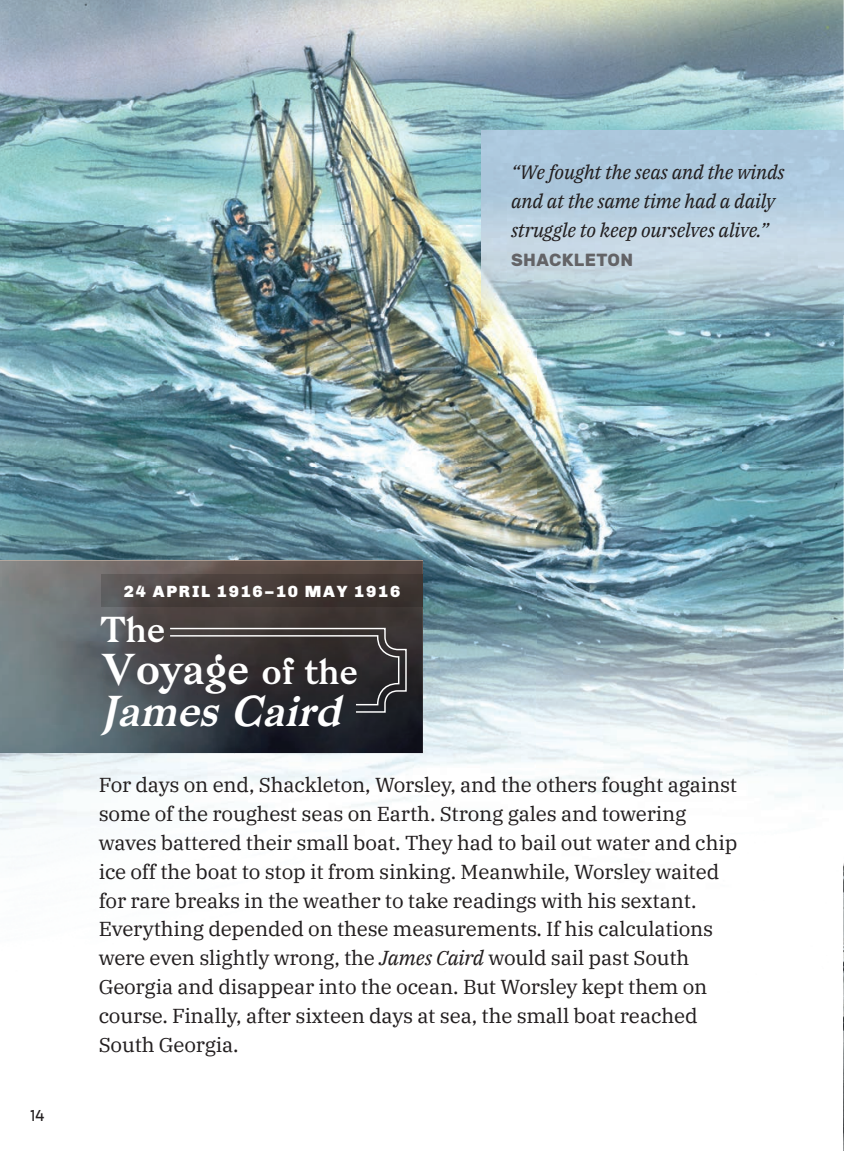
<style>
.page{position:relative;width:844px;height:1151px;background:#fff}
.page>*{position:absolute;margin:0;border:0;box-sizing:border-box;transform-origin:0 0}
.t1{font:italic 42px/42px "Bagnard";color:#fff}
.t2{font:35px "Bagnard";color:#fff}
.t3{font:20.12px/28.9px "IBM Plex Serif";letter-spacing:-.01em;color:#231f20}
.t4{font:italic 19.25px/28.9px "IBM Plex Serif";letter-spacing:-.01em;color:#231f20}
.t5{font:700 17.5px "Rubik";letter-spacing:.02em;color:#636366}
.t6{font:900 16.62px "Chivo";letter-spacing:.105em;color:#fff}
.t7{font:15.75px "Aronui";color:#231f20}
.s1{font-style:normal}
.s2{font-style:normal;font-size:35px}
.s3{font-style:italic}
</style>
<div class="page">
<img style="left:0;top:0;width:720px;height:105px">
<img style="left:720px;top:0;width:123px;height:130px">
<img style="left:0;top:105px;width:536px;height:482px">
<img style="left:536px;top:105px;width:185px;height:25px">
<img style="left:536px;top:319px;width:184px;height:449px">
<img style="left:720px;top:319px;width:123px;height:479px">
<img style="left:413px;top:587px;width:123px;height:181px">
<img style="left:843px;top:863px;width:1px;height:287px">
<img style="left:0;top:560px;width:423px;height:193px">
<svg style="left:170px;top:627px;width:237px;height:86px;background:#3b383a"></svg>
<img style="left:481px;top:314px;width:60px;height:5px">
<img style="left:541px;top:314px;width:302px;height:5px">
<img style="left:481px;top:130px;width:362px;height:184px">
<img style="left:101px;top:574px;width:322px;height:32px">
<p class="t4" style="left:511px;top:157px;width:275px">“We fought the seas and the winds and at the same time had a daily struggle to keep ourselves alive.”</p>
<p class="t5" style="left:511px;top:249px;width:123px">SHACKLETON</p>
<p class="t7" style="left:30px;top:1109px;width:16px">14</p>
<p class="t6" style="left:124px;top:581px;width:278px">24 APRIL 1916–10 MAY 1916</p>
<h2 class="t2" style="left:101px;top:616px;width:65px">The</h2>
<h1 class="t1" style="left:101px;top:652px;width:258px"><span class="s1">Voyage</span> <span class="s2">of the<br></span>James Caird</h1>
<p class="t3" style="left:99px;top:770px;width:640px">For days on end, Shackleton, Worsley, and the others fought against some of the roughest seas on Earth. Strong gales and towering waves battered their small boat. They had to bail out water and chip ice off the boat to stop it from sinking. Meanwhile, Worsley waited for rare breaks in the weather to take readings with his sextant.<br>Everything depended on these measurements. If his calculations were even slightly wrong, the <span class="s3">James Caird</span> would sail past South Georgia and disappear into the ocean. But Worsley kept them on course. Finally, after sixteen days at sea, the small boat reached South Georgia.</p>
</div>
